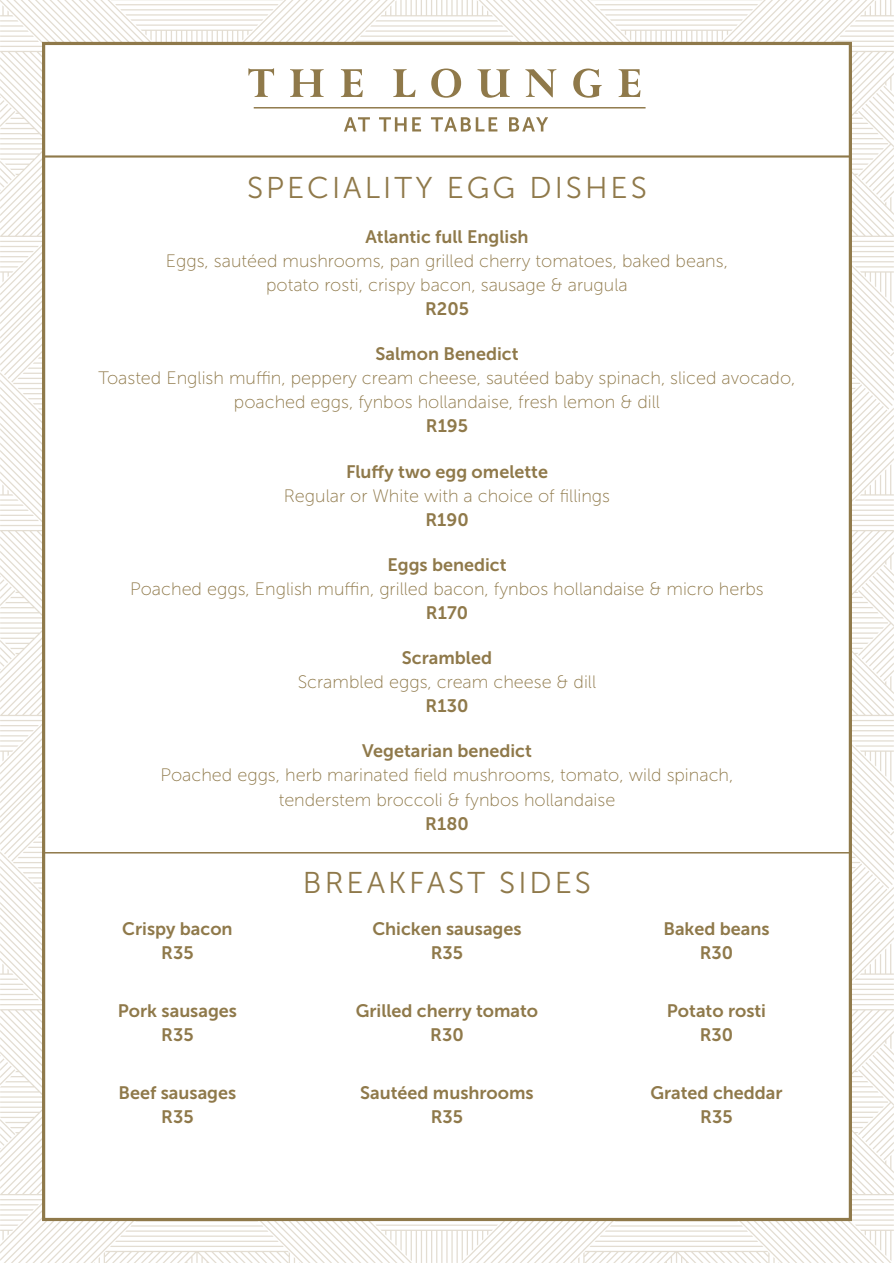
<style>
.page{position:relative;width:894px;height:1263px;background:#fff}
.page>*{position:absolute;margin:0;border:0;box-sizing:border-box;transform-origin:0 0}
.t1{font:30px "Museo Sans 300";letter-spacing:.1em;color:#8f794a}
.t2{font:18px/24px "Museo Sans 100";color:#8f794a;text-align:center}
.t3{font:18px/24px "Museo Sans 700";color:#8f794a;text-align:center}
</style>
<div class="page">
<svg style="left:816px;top:0;width:77px;height:146px"></svg>
<svg style="left:851px;top:146px;width:42px;height:475px"></svg>
<svg style="left:833px;top:1100px;width:60px;height:163px"></svg>
<svg style="left:851px;top:625px;width:42px;height:475px"></svg>
<svg style="left:0;top:0;width:57px;height:339px"></svg>
<svg style="left:354px;top:1221px;width:165px;height:42px"></svg>
<svg style="left:0;top:428px;width:42px;height:390px"></svg>
<svg style="left:0;top:907px;width:42px;height:356px"></svg>
<svg style="left:519px;top:1221px;width:314px;height:42px"></svg>
<svg style="left:40px;top:1106px;width:314px;height:157px"></svg>
<div style="left:42px;top:42px;width:809px;height:1179px;background:#fff;border:3px solid #8f794a"></div>
<hr style="left:43px;top:155px;width:808px;height:3px;background:#8f794a">
<hr style="left:43px;top:852px;width:808px;height:1px;background:#8f794a">
<svg style="left:393px;top:69px;width:22px;height:28px"></svg>
<svg style="left:57px;top:0;width:313px;height:132px"></svg>
<svg style="left:379px;top:117px;width:27px;height:14px"></svg>
<svg style="left:412px;top:117px;width:9px;height:14px"></svg>
<svg style="left:431px;top:0;width:385px;height:132px"></svg>
<hr style="left:253px;top:107px;width:392px;height:2px;background:#8f794a">
<h1 class="t1" style="left:247px;top:175px;width:401px">SPECIALITY EGG DISHES</h1>
<p class="t3" style="left:365px;top:227px;width:164px">Atlantic full English</p>
<p class="t2" style="left:166px;top:251px;width:563px">Eggs, sautéed mushrooms, pan grilled cherry tomatoes, baked beans, potato rosti, crispy bacon, sausage &amp; arugula</p>
<p class="t3" style="left:425px;top:299px;width:45px">R205</p>
<p class="t3" style="left:375px;top:344px;width:144px">Salmon Benedict</p>
<p class="t2" style="left:98px;top:368px;width:698px">Toasted English muffin, peppery cream cheese, sautéed baby spinach, sliced avocado, poached eggs, fynbos hollandaise, fresh lemon &amp; dill</p>
<p class="t3" style="left:426px;top:416px;width:44px">R195</p>
<p class="t3" style="left:346px;top:461px;width:203px">Fluffy two egg omelette</p>
<p class="t2" style="left:284px;top:485px;width:327px">Regular or White with a choice of fillings</p>
<p class="t3" style="left:425px;top:509px;width:45px">R190</p>
<p class="t3" style="left:387px;top:554px;width:120px">Eggs benedict</p>
<p class="t2" style="left:130px;top:578px;width:635px">Poached eggs, English muffin, grilled bacon, fynbos hollandaise &amp; micro herbs</p>
<p class="t3" style="left:426px;top:602px;width:44px">R170</p>
<p class="t3" style="left:402px;top:648px;width:91px">Scrambled</p>
<p class="t2" style="left:297px;top:672px;width:300px">Scrambled eggs, cream cheese &amp; dill</p>
<p class="t3" style="left:425px;top:696px;width:44px">R130</p>
<p class="t3" style="left:362px;top:741px;width:171px">Vegetarian benedict</p>
<p class="t2" style="left:160px;top:765px;width:574px">Poached eggs, herb marinated field mushrooms, tomato, wild spinach, tenderstem broccoli &amp; fynbos hollandaise</p>
<p class="t3" style="left:425px;top:813px;width:45px">R180</p>
<h1 class="t1" style="left:303px;top:870px;width:289px">BREAKFAST SIDES</h1>
<p class="t3" style="left:122px;top:919px;width:112px">Crispy bacon<br>R35</p>
<p class="t3" style="left:372px;top:919px;width:151px">Chicken sausages<br>R35</p>
<p class="t3" style="left:663px;top:919px;width:108px">Baked beans<br>R30</p>
<p class="t3" style="left:118px;top:1001px;width:121px">Pork sausages<br>R35</p>
<p class="t3" style="left:355px;top:1001px;width:184px">Grilled cherry tomato<br>R30</p>
<p class="t3" style="left:666px;top:1001px;width:101px">Potato rosti<br>R30</p>
<p class="t3" style="left:119px;top:1083px;width:119px">Beef sausages<br>R35</p>
<p class="t3" style="left:360px;top:1083px;width:175px">Sautéed mushrooms<br>R35</p>
<p class="t3" style="left:650px;top:1083px;width:133px">Grated cheddar<br>R35</p>
</div>
